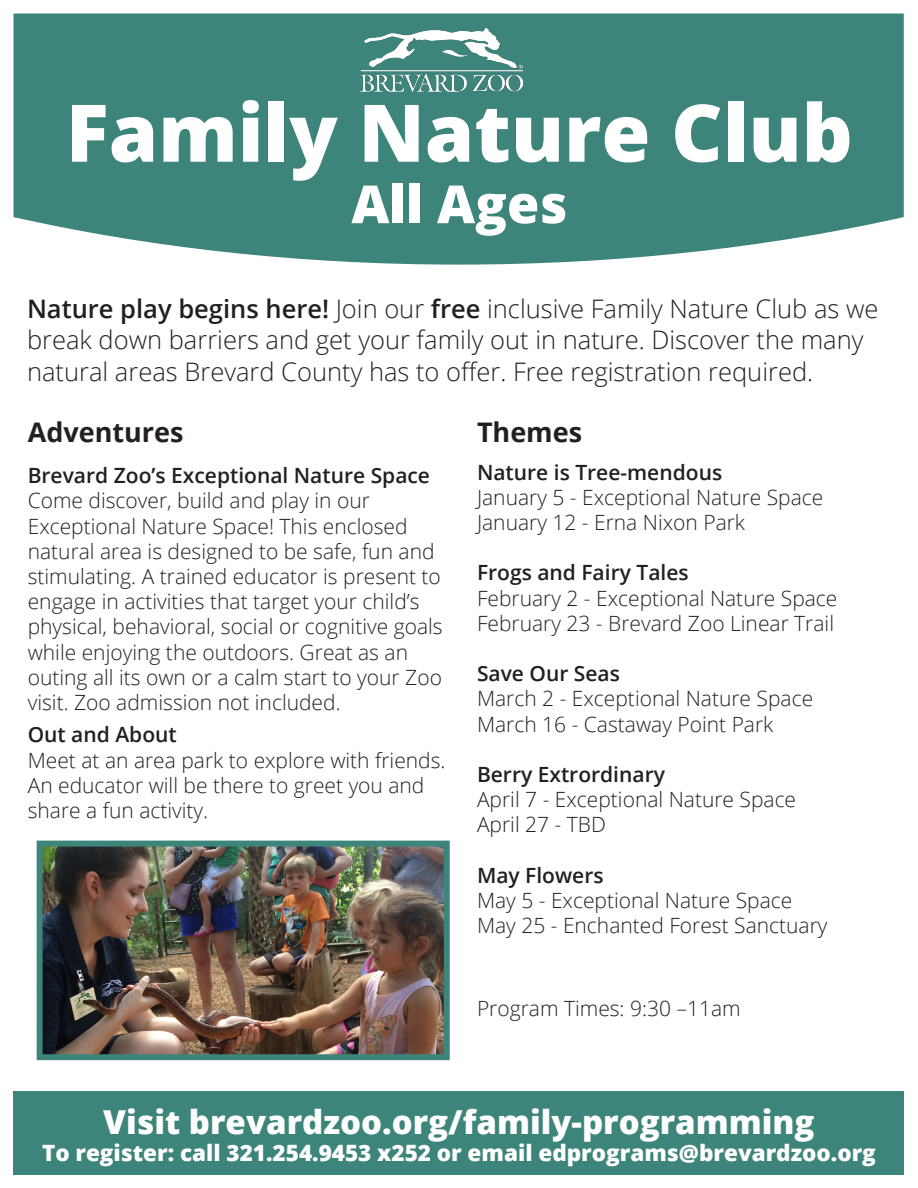
<style>
.page{position:relative;width:918px;height:1188px;background:#fff}
.page>*{position:absolute;margin:0;border:0;box-sizing:border-box;transform-origin:0 0}
.t1{font:800 79.5px "Open Sans";color:#fff}
.t2{font:800 52.5px "Open Sans";color:#fff}
.t3{font:800 33px "Open Sans";color:#fff}
.t4{font:700 27px "Open Sans";color:#231f20}
.t5{font:300 25.5px/31.5px "Open Sans";color:#231f20}
.t6{font:800 22.5px "Open Sans";color:#fff}
.t7{font:300 21px/25.2px "Open Sans";color:#231f20}
.t8{font:600 21px "Open Sans";color:#231f20}
.s1{font-weight:600}
</style>
<div class="page">
<div style="left:14px;top:1091px;width:890px;height:83px;background:#3d857b"></div>
<svg style="left:14px;top:14px;width:890px;height:251px;background:#4a8d83"></svg>
<img style="left:360px;top:28px;width:162px;height:64px">
<img style="left:44px;top:848px;width:399px;height:205px">
<div style="left:37px;top:841px;width:413px;height:219px;border:6px solid #3d857b"></div>
<p class="t1" style="left:66px;top:72px;width:788px">Family Nature Club</p>
<p class="t2" style="left:351px;top:164px;width:218px">All Ages</p>
<p class="t5" style="left:27px;top:293px;width:853px"><span class="s1">Nature play begins here!</span> Join our <span class="s1">free</span> inclusive Family Nature Club as we break down barriers and get your family out in nature. Discover the many natural areas Brevard County has to offer. Free registration required.</p>
<p class="t4" style="left:477px;top:413px;width:107px">Themes</p>
<p class="t8" style="left:477px;top:458px;width:247px">Nature is Tree-mendous</p>
<p class="t7" style="left:477px;top:484px;width:348px">January 5 - Exceptional Nature Space</p>
<p class="t7" style="left:477px;top:509px;width:270px">January 12 - Erna Nixon Park</p>
<p class="t8" style="left:477px;top:558px;width:213px">Frogs and Fairy Tales</p>
<p class="t7" style="left:477px;top:585px;width:362px">February 2 - Exceptional Nature Space</p>
<p class="t7" style="left:477px;top:610px;width:359px">February 23 - Brevard Zoo Linear Trail</p>
<p class="t8" style="left:477px;top:659px;width:144px">Save Our Seas</p>
<p class="t7" style="left:477px;top:686px;width:338px">March 2 - Exceptional Nature Space</p>
<p class="t7" style="left:477px;top:711px;width:298px">March 16 - Castaway Point Park</p>
<p class="t8" style="left:477px;top:760px;width:190px">Berry Extrordinary</p>
<p class="t7" style="left:477px;top:786px;width:321px">April 7 - Exceptional Nature Space</p>
<p class="t7" style="left:477px;top:812px;width:130px">April 27 - TBD</p>
<p class="t8" style="left:477px;top:861px;width:128px">May Flowers</p>
<p class="t7" style="left:477px;top:887px;width:317px">May 5 - Exceptional Nature Space</p>
<p class="t7" style="left:477px;top:912px;width:352px">May 25 - Enchanted Forest Sanctuary</p>
<p class="t4" style="left:28px;top:413px;width:157px">Adventures</p>
<p class="t8" style="left:28px;top:461px;width:404px">Brevard Zoo’s Exceptional Nature Space</p>
<p class="t7" style="left:28px;top:488px;width:416px">Come discover, build and play in our Exceptional Nature Space! This enclosed natural area is designed to be safe, fun and stimulating. A trained educator is present to engage in activities that target your child’s physical, behavioral, social or cognitive goals while enjoying the outdoors. Great as an outing all its own or a calm start to your Zoo visit. Zoo admission not included.</p>
<p class="t8" style="left:28px;top:720px;width:151px">Out and About</p>
<p class="t7" style="left:28px;top:747px;width:419px">Meet at an area park to explore with friends.<br>An educator will be there to greet you and share a fun activity.</p>
<p class="t7" style="left:477px;top:995px;width:265px">Program Times: 9:30 –11am</p>
<p class="t3" style="left:103px;top:1096px;width:713px">Visit brevardzoo.org/family-programming</p>
<p class="t6" style="left:42px;top:1135px;width:835px">To register: call 321.254.9453 x252 or email edprograms@brevardzoo.org</p>
</div>
